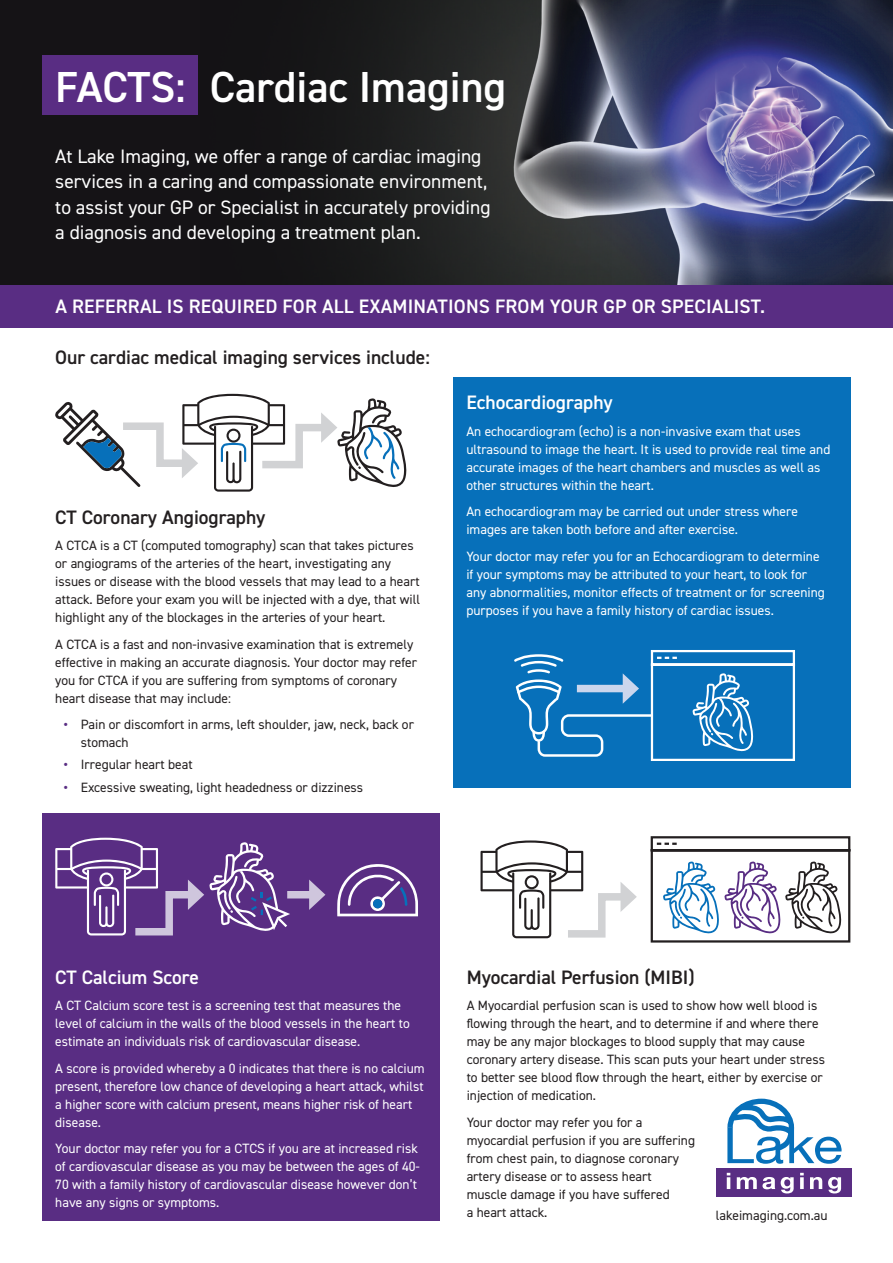
<style>
.page{position:relative;width:893px;height:1263px;background:#fff}
.page>*{position:absolute;margin:0;border:0;box-sizing:border-box;transform-origin:0 0}
.t1{font:600 43.5px "DIN2014";color:#fff}
.t2{font:19.5px/25.5px "DIN2014";color:#fff}
.t3{font:600 19.5px "DIN2014";letter-spacing:.01em;color:#fff}
.t4{font:600 19.5px "DIN2014";color:#231f20}
.t5{font:13.5px/18px "DIN2014";color:#231f20}
.t6{font:13.5px/18px "DIN2014";color:#fff}
.s1{font-weight:700;color:#592d83}
</style>
<div class="page">
<div style="left:43px;top:813px;width:397px;height:407px;background:#592d83"></div>
<div style="left:0;top:285px;width:893px;height:43px;background:#592d83"></div>
<div style="left:0;top:0;width:893px;height:285px;background:#151316"></div>
<img style="left:380px;top:0;width:513px;height:285px">
<div style="left:716px;top:1168px;width:135px;height:28px;background:#592d83"></div>
<svg style="left:727px;top:1173px;width:3px;height:16px"></svg>
<svg style="left:737px;top:1177px;width:38px;height:12px"></svg>
<svg style="left:781px;top:1177px;width:13px;height:16px"></svg>
<svg style="left:800px;top:1177px;width:4px;height:12px"></svg>
<svg style="left:810px;top:1177px;width:12px;height:12px"></svg>
<svg style="left:828px;top:1177px;width:13px;height:16px"></svg>
<svg style="left:727px;top:1099px;width:115px;height:65px"></svg>
<div style="left:454px;top:377px;width:397px;height:410px;background:#0770ba"></div>
<div style="left:43px;top:55px;width:155px;height:60px;background:#592d83"></div>
<svg style="left:55px;top:394px;width:351px;height:98px"></svg>
<svg style="left:337px;top:864px;width:81px;height:52px"></svg>
<div style="left:373px;top:899px;width:9px;height:9px;background:#0770ba;border-radius:50%"></div>
<svg style="left:650px;top:836px;width:201px;height:107px"></svg>
<svg style="left:55px;top:838px;width:235px;height:98px"></svg>
<svg style="left:480px;top:840px;width:157px;height:99px"></svg>
<div style="left:287px;top:891px;width:28px;height:7px;background:#cfc6dd"></div>
<svg style="left:309px;top:879px;width:16px;height:31px"></svg>
<svg style="left:514px;top:650px;width:282px;height:111px"></svg>
<h1 class="t1" style="left:55px;top:58px;width:452px">FACTS: Cardiac Imaging</h1>
<h2 class="t2" style="left:55px;top:143px;width:437px">At Lake Imaging, we offer a range of cardiac imaging services in a caring and compassionate environment, to assist your GP or Specialist in accurately providing a diagnosis and developing a treatment plan.</h2>
<h2 class="t3" style="left:55px;top:293px;width:711px">A REFERRAL IS REQUIRED FOR ALL EXAMINATIONS FROM YOUR GP OR SPECIALIST.</h2>
<h2 class="t4" style="left:55px;top:344px;width:376px">Our cardiac medical imaging services include:</h2>
<h2 class="t4" style="left:55px;top:504px;width:212px">CT Coronary Angiography</h2>
<p class="t5" style="left:55px;top:536px;width:366px">A CTCA is a CT (computed tomography) scan that takes pictures or angiograms of the arteries of the heart, investigating any issues or disease with the blood vessels that may lead to a heart attack. Before your exam you will be injected with a dye, that will highlight any of the blockages in the arteries of your heart.</p>
<p class="t5" style="left:55px;top:635px;width:363px">A CTCA is a fast and non-invasive examination that is extremely effective in making an accurate diagnosis. Your doctor may refer you for CTCA if you are suffering from symptoms of coronary heart disease that may include:</p>
<p class="t5" style="left:81px;top:715px;width:335px;text-indent:-17px"><span class="s1">•</span> Pain or discomfort in arms, left shoulder, jaw, neck, back or stomach</p>
<p class="t5" style="left:64px;top:755px;width:130px"><span class="s1">•</span> Irregular heart beat</p>
<p class="t5" style="left:64px;top:778px;width:301px"><span class="s1">•</span> Excessive sweating, light headedness or dizziness</p>
<h2 class="t3" style="left:466px;top:389px;width:148px">Echocardiography</h2>
<p class="t6" style="left:466px;top:422px;width:365px">An echocardiogram (echo) is a non-invasive exam that uses ultrasound to image the heart. It is used to provide real time and accurate images of the heart chambers and muscles as well as other structures within the heart.</p>
<p class="t6" style="left:466px;top:502px;width:333px">An echocardiogram may be carried out under stress where images are taken both before and after exercise.</p>
<p class="t6" style="left:466px;top:547px;width:360px">Your doctor may refer you for an Echocardiogram to determine if your symptoms may be attributed to your heart, to look for any abnormalities, monitor effects of treatment or for screening purposes if you have a family history of cardiac issues.</p>
<h2 class="t3" style="left:55px;top:964px;width:145px">CT Calcium Score</h2>
<p class="t6" style="left:55px;top:996px;width:356px">A CT Calcium score test is a screening test that measures the level of calcium in the walls of the blood vessels in the heart to estimate an individuals risk of cardiovascular disease.</p>
<p class="t6" style="left:55px;top:1059px;width:371px">A score is provided whereby a 0 indicates that there is no calcium present, therefore low chance of developing a heart attack, whilst a higher score with calcium present, means higher risk of heart disease.</p>
<p class="t6" style="left:55px;top:1139px;width:366px">Your doctor may refer you for a CTCS if you are at increased risk of cardiovascular disease as you may be between the ages of 40- 70 with a family history of cardiovascular disease however don’t have any signs or symptoms.</p>
<h2 class="t4" style="left:467px;top:964px;width:230px">Myocardial Perfusion (MIBI)</h2>
<p class="t5" style="left:467px;top:996px;width:360px">A Myocardial perfusion scan is used to show how well blood is flowing through the heart, and to determine if and where there may be any major blockages to blood supply that may cause coronary artery disease. This scan puts your heart under stress to better see blood flow through the heart, either by exercise or injection of medication.</p>
<p class="t5" style="left:467px;top:1113px;width:230px">Your doctor may refer you for a myocardial perfusion if you are suffering from chest pain, to diagnose coronary artery disease or to assess heart muscle damage if you have suffered<br>a heart attack.</p>
<p class="t5" style="left:716px;top:1206px;width:113px">lakeimaging.com.au</p>
</div>
